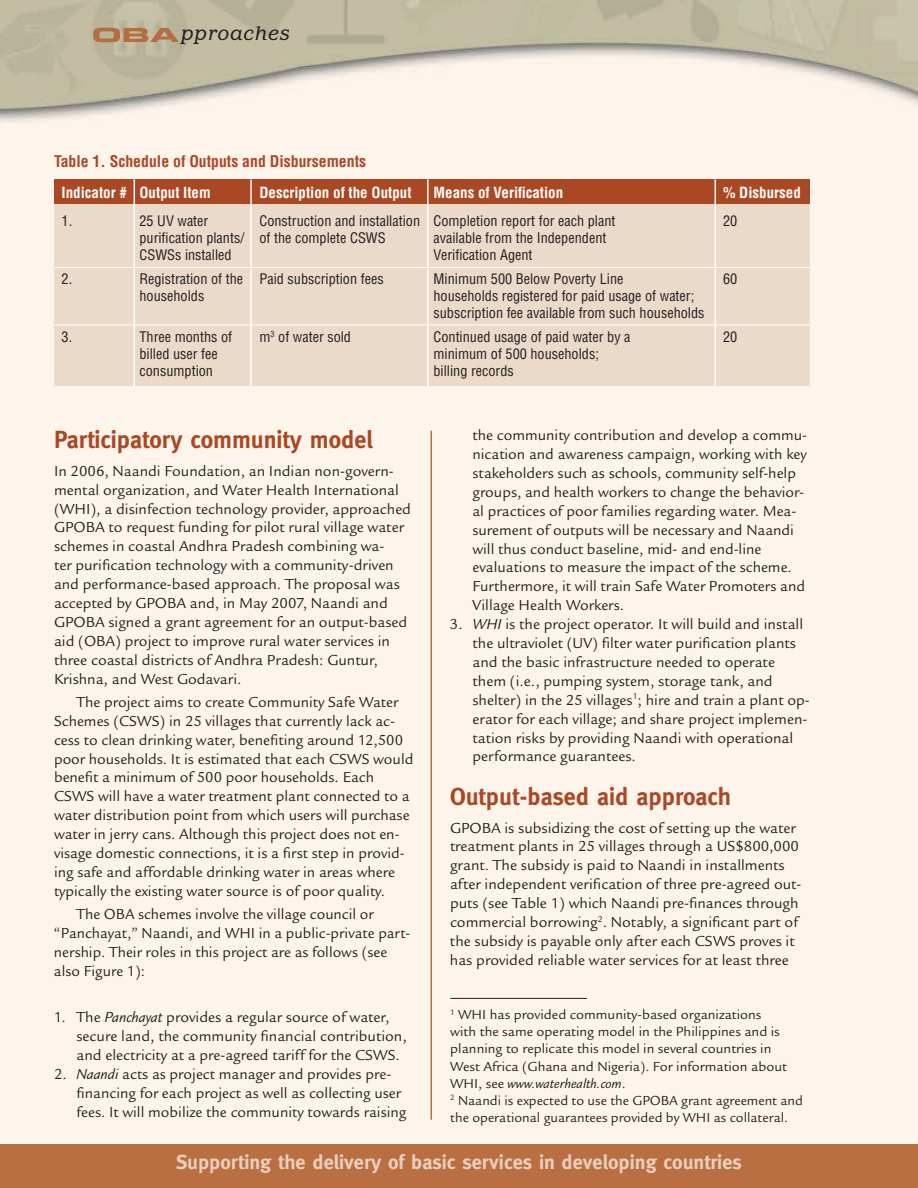
<style>
.page{position:relative;width:918px;height:1188px;background:#fff}
.page>*{position:absolute;margin:0;border:0;box-sizing:border-box;transform-origin:0 0}
.t1{font:700 24.75px "Meta";color:#ab4824}
.t2{font:italic 21px "Barcelona ITC";color:#231f20}
.t3{font:700 20.25px "Meta";color:#e8cfbe}
.t4{font:15.75px/18.9px "Legacy San ITC";color:#231f20}
.t5{font:700 condensed 15.75px "Helvetica";color:#ab4824}
.t6{font:700 condensed 15px "Helvetica";color:#fff}
.t7{font:condensed 14.25px/17.1px "Helvetica";color:#231f20}
.t8{font:14.25px/17.1px "Legacy San ITC";color:#231f20}
.s1{font-style:italic}
</style>
<div class="page">
<img style="left:0;top:0;width:918px;height:1145px">
<svg style="left:93px;top:28px;width:86px;height:14px"></svg>
<hr style="left:430px;top:431px;width:2px;height:689px;background:#b96f41">
<div style="left:0;top:1145px;width:918px;height:43px;background:#b96f41"></div>
<div style="left:54px;top:195px;width:756px;height:191px;background:#ebd9ca"></div>
<div style="left:54px;top:180px;width:756px;height:24px;background:#ab4824"></div>
<hr style="left:427px;top:180px;width:2px;height:206px;background:#fff">
<hr style="left:715px;top:180px;width:1px;height:206px;background:#fff">
<hr style="left:250px;top:180px;width:2px;height:206px;background:#fff">
<hr style="left:134px;top:179px;width:1px;height:207px;background:#fff">
<hr style="left:450px;top:998px;width:137px;height:1px;background:#231f20">
<hr style="left:54px;top:267px;width:756px;height:1px;background:#fff">
<hr style="left:54px;top:325px;width:756px;height:1px;background:#fff">
<h2 class="t2" style="left:181px;top:21px;width:111px">pproaches</h2>
<p class="t5" style="left:54px;top:151px;width:314px">Table 1. Schedule of Outputs and Disbursements</p>
<p class="t6" style="left:62px;top:183px;width:151px">Indicator # Output Item</p>
<p class="t6" style="left:260px;top:183px;width:154px">Description of the Output</p>
<p class="t6" style="left:434px;top:183px;width:131px">Means of Verification</p>
<p class="t6" style="left:723px;top:183px;width:79px">% Disbursed</p>
<p class="t7" style="left:62px;top:212px;width:12px">1.</p>
<p class="t7" style="left:139px;top:212px;width:70px">25 UV water</p>
<p class="t7" style="left:259px;top:212px;width:358px">Construction and installation Completion report for each plant</p>
<p class="t7" style="left:723px;top:212px;width:16px">20</p>
<p class="t7" style="left:139px;top:229px;width:248px">purification plants/ of the complete CSWS</p>
<p class="t7" style="left:434px;top:229px;width:174px">available from the Independent</p>
<p class="t7" style="left:139px;top:246px;width:94px">CSWSs installed</p>
<p class="t7" style="left:434px;top:246px;width:101px">Verification Agent</p>
<p class="t7" style="left:62px;top:270px;width:12px">2.</p>
<p class="t7" style="left:139px;top:270px;width:246px">Registration of the Paid subscription fees</p>
<p class="t7" style="left:434px;top:270px;width:191px">Minimum 500 Below Poverty Line</p>
<p class="t7" style="left:723px;top:270px;width:16px">60</p>
<p class="t7" style="left:139px;top:287px;width:66px">households</p>
<p class="t7" style="left:434px;top:287px;width:273px">households registered for paid usage of water; subscription fee available from such households</p>
<p class="t7" style="left:62px;top:328px;width:12px">3.</p>
<p class="t7" style="left:139px;top:328px;width:94px">Three months of</p>
<p class="t7" style="left:259px;top:328px;width:93px">m<sup>3</sup> of water sold</p>
<p class="t7" style="left:433px;top:328px;width:199px">Continued usage of paid water by a</p>
<p class="t7" style="left:723px;top:328px;width:16px">20</p>
<p class="t7" style="left:139px;top:345px;width:80px">billed user fee</p>
<p class="t7" style="left:433px;top:345px;width:167px">minimum of 500 households;</p>
<p class="t7" style="left:139px;top:362px;width:75px">consumption</p>
<p class="t7" style="left:433px;top:362px;width:82px">billing records</p>
<h1 class="t1" style="left:54px;top:425px;width:320px">Participatory community model</h1>
<p class="t4" style="left:54px;top:461px;width:359px">In 2006, Naandi Foundation, an Indian non-govern&shy;mental organization, and Water Health International (WHI), a disinfection technology provider, approached GPOBA to request funding for pilot rural village water schemes in coastal Andhra Pradesh combining wa-<br>ter purification technology with a community-driven and performance-based approach. The proposal was accepted by GPOBA and, in May 2007, Naandi and GPOBA signed a grant agreement for an output-based aid (OBA) project to improve rural water services in three coastal districts of Andhra Pradesh: Guntur, Krishna, and West Godavari.</p>
<p class="t4" style="left:54px;top:693px;width:361px;text-indent:22px">The project aims to create Community Safe Water Schemes (CSWS) in 25 villages that currently lack ac&shy;cess to clean drinking water, benefiting around 12,500 poor households. It is estimated that each CSWS would benefit a minimum of 500 poor households. Each CSWS will have a water treatment plant connected to a water distribution point from which users will purchase water in jerry cans. Although this project does not en&shy;visage domestic connections, it is a first step in provid&shy;ing safe and affordable drinking water in areas where typically the existing water source is of poor quality.</p>
<p class="t4" style="left:54px;top:905px;width:358px;text-indent:23px">The OBA schemes involve the village council or “Panchayat,” Naandi, and WHI in a public-private part&shy;nership. Their roles in this project are as follows (see also Figure 1):</p>
<p class="t4" style="left:76px;top:1008px;width:332px;text-indent:-23px">1. The <span class="s1">Panchayat</span> provides a regular source of water, secure land, the community financial contribution, and electricity at a pre-agreed tariff for the CSWS.</p>
<p class="t4" style="left:77px;top:1065px;width:331px;text-indent:-22px">2. <span class="s1">Naandi</span> acts as project manager and provides pre&shy;financing for each project as well as collecting user fees. It will mobilize the community towards raising</p>
<p class="t4" style="left:473px;top:426px;width:336px">the community contribution and develop a commu&shy;nication and awareness campaign, working with key stakeholders such as schools, community self-help groups, and health workers to change the behavior&shy;al practices of poor families regarding water. Mea&shy;surement of outputs will be necessary and Naandi will thus conduct baseline, mid- and end-line evaluations to measure the impact of the scheme.<br>Furthermore, it will train Safe Water Promoters and Village Health Workers.</p>
<p class="t4" style="left:472px;top:615px;width:339px;text-indent:-23px">3. <span class="s1">WHI</span> is the project operator. It will build and install the ultraviolet (UV) filter water purification plants and the basic infrastructure needed to operate them (i.e., pumping system, storage tank, and shelter) in the 25 villages<sup>1</sup>; hire and train a plant op&shy;erator for each village; and share project implemen&shy;tation risks by providing Naandi with operational performance guarantees.</p>
<h1 class="t1" style="left:450px;top:782px;width:283px">Output-based aid approach</h1>
<p class="t4" style="left:450px;top:818px;width:353px">GPOBA is subsidizing the cost of setting up the water treatment plants in 25 villages through a US$800,000 grant. The subsidy is paid to Naandi in installments after independent verification of three pre-agreed out&shy;puts (see Table 1) which Naandi pre-finances through commercial borrowing<sup>2</sup>. Notably, a significant part of the subsidy is payable only after each CSWS proves it has provided reliable water services for at least three</p>
<p class="t8" style="left:450px;top:1006px;width:354px"><sup>1</sup> WHI has provided community-based organizations<br>with the same operating model in the Philippines and is planning to replicate this model in several countries in West Africa (Ghana and Nigeria). For information about WHI, see <span class="s1">www.waterhealth.com</span>.<br><sup>2</sup> Naandi is expected to use the GPOBA grant agreement and the operational guarantees provided by WHI as collateral.</p>
<p class="t3" style="left:176px;top:1150px;width:567px">Supporting the delivery of basic services in developing countries</p>
</div>
